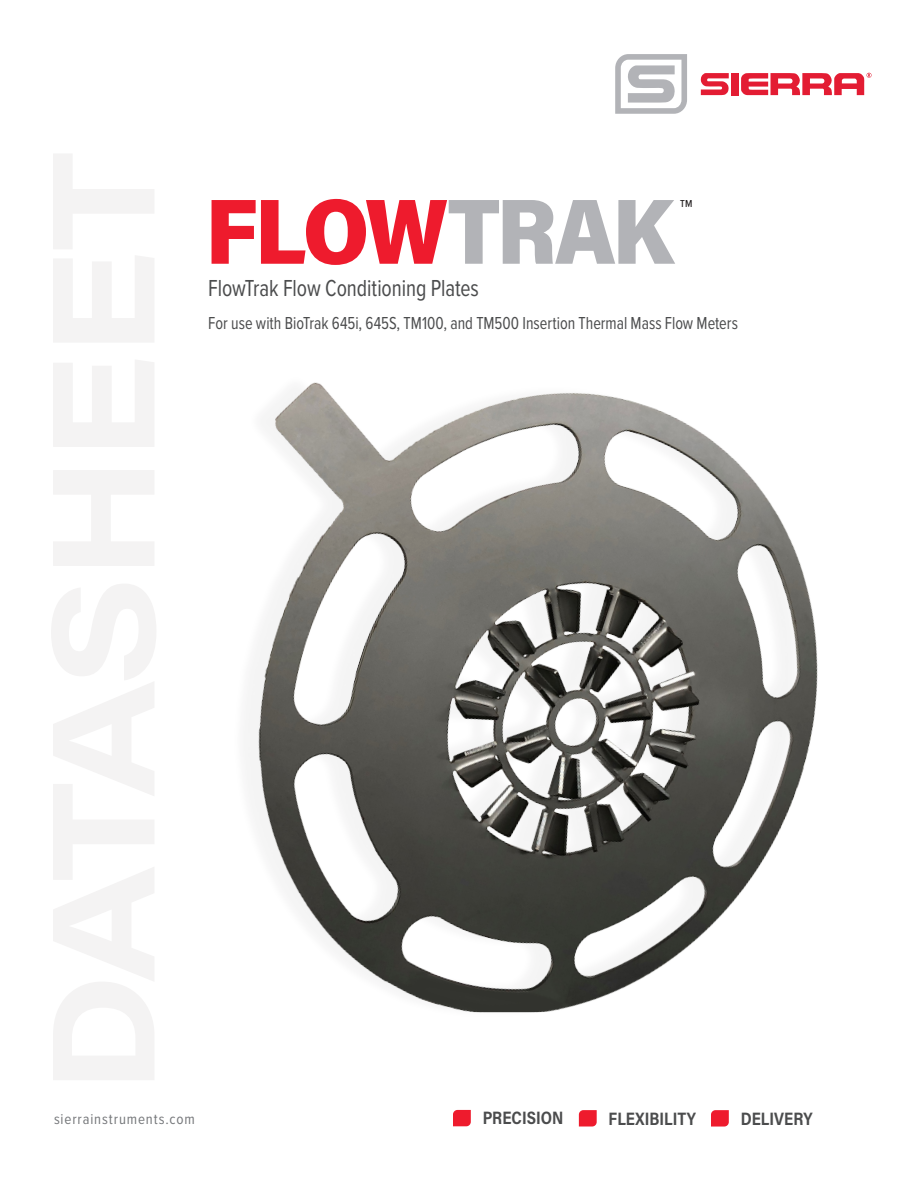
<style>
.page{position:relative;width:918px;height:1188px;background:#fff}
.page>*{position:absolute;margin:0;border:0;box-sizing:border-box;transform-origin:0 0}
.t1{font:900 93px "Acumin Pro Semi Cond";letter-spacing:-.035em;color:#ee1b2d}
.Cover_Subh{font:24px "Proxima Nova Cond";letter-spacing:-.005em;color:#4b4c4d;scale:.9 1}
.Cover_Subh-2{font:18px "Proxima Nova Cond";color:#4b4c4d;scale:.9 1}
.t2{font:700 18px "Acumin Pro Semi Cond";color:#4b4c4d;scale:.9 1}
.t3{font:15px "Proxima Nova Cond";letter-spacing:.055em;color:#76787b}
.t4{font:500 10.5px "Proxima Nova Cond";color:#231f20}
.s1{color:#b2b3b7}
</style>
<div class="page">
<img style="left:248px;top:382px;width:570px;height:630px">
<svg style="left:615px;top:54px;width:72px;height:60px"></svg>
<svg style="left:700px;top:73px;width:29px;height:22px"></svg>
<div style="left:731px;top:73px;width:8px;height:22px;background:#e31c33"></div>
<svg style="left:741px;top:73px;width:131px;height:22px"></svg>
<svg style="left:453px;top:1110px;width:18px;height:16px"></svg>
<svg style="left:579px;top:1110px;width:18px;height:17px"></svg>
<svg style="left:711px;top:1110px;width:18px;height:17px"></svg>
<h1 class="t1" style="left:206px;top:166px;width:470px">FLOW<span class="s1">TRAK</span></h1>
<p class="t4" style="left:680px;top:196px;width:14px">TM</p>
<p class="Cover_Subh" style="left:208px;top:270px;width:302px">FlowTrak Flow Conditioning Plates</p>
<p class="Cover_Subh-2" style="left:208px;top:309px;width:590px">For use with BioTrak 645i, 645S, TM100, and TM500 Insertion Thermal Mass Flow Meters</p>
<p class="t3" style="left:54px;top:1108px;width:142px">sierrainstruments.com</p>
<p class="t2" style="left:483px;top:1105px;width:91px">PRECISION</p>
<p class="t2" style="left:609px;top:1106px;width:99px">FLEXIBILITY</p>
<p class="t2" style="left:741px;top:1106px;width:82px">DELIVERY</p>
</div>
